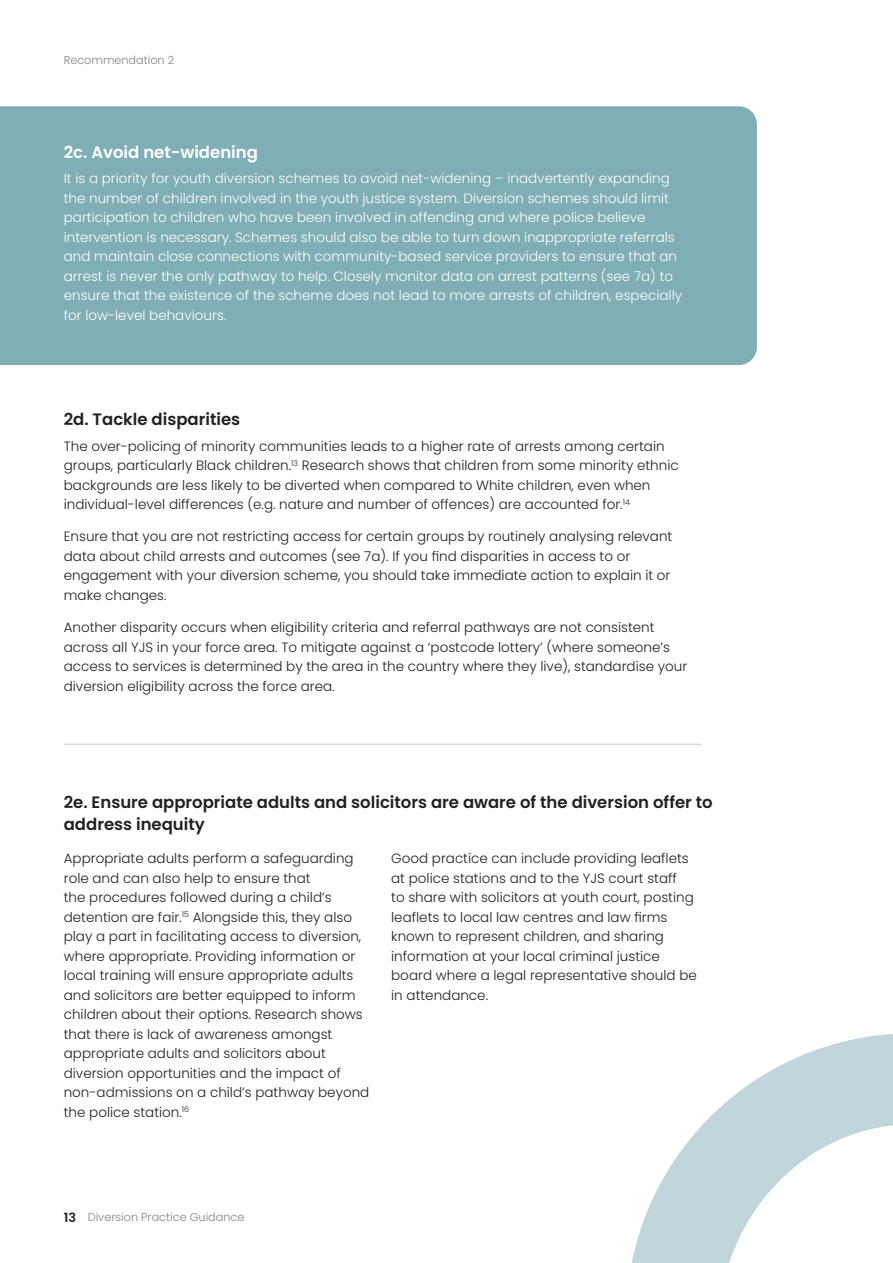
<style>
.page{position:relative;width:893px;height:1263px;background:#fff}
.page>*{position:absolute;margin:0;border:0;box-sizing:border-box;transform-origin:0 0}
.t1{font:600 16.5px/22.5px "Poppins";color:#231f20}
.t2{font:600 16.5px "Poppins";color:#fff}
.Body_copy{font:300 13.5px/19.5px "Poppins";color:#231f20}
.Body_copy-2{font:300 13.5px/19.5px "Poppins";color:#fff}
.t3{font:300 11.25px "Poppins";color:#808285}
.s1{font-weight:600;font-size:12.75px;color:#231f20}
</style>
<div class="page">
<div style="left:0;top:106px;width:757px;height:259px;background:#80aeb6"></div>
<svg style="left:631px;top:1034px;width:262px;height:229px"></svg>
<hr style="left:64px;top:743px;width:638px;height:2px;background:#d7d7d7">
<p class="t3" style="left:64px;top:53px;width:112px">Recommendation 2</p>
<h3 class="t2" style="left:64px;top:142px;width:196px">2c. Avoid net-widening</h3>
<p class="Body_copy-2" style="left:64px;top:169px;width:620px">It is a priority for youth diversion schemes to avoid net-widening – inadvertently expanding the number of children involved in the youth justice system. Diversion schemes should limit participation to children who have been involved in offending and where police believe intervention is necessary. Schemes should also be able to turn down inappropriate referrals and maintain close connections with community-based service providers to ensure that an arrest is never the only pathway to help. Closely monitor data on arrest patterns (see 7a) to ensure that the existence of the scheme does not lead to more arrests of children, especially for low-level behaviours.</p>
<h3 class="t1" style="left:64px;top:408px;width:178px">2d. Tackle disparities</h3>
<p class="Body_copy" style="left:64px;top:436px;width:616px">The over-policing of minority communities leads to a higher rate of arrests among certain groups, particularly Black children.<sup>13</sup> Research shows that children from some minority ethnic backgrounds are less likely to be diverted when compared to White children, even when individual-level differences (e.g. nature and number of offences) are accounted for.<sup>14</sup></p>
<p class="Body_copy" style="left:64px;top:527px;width:610px">Ensure that you are not restricting access for certain groups by routinely analysing relevant data about child arrests and outcomes (see 7a). If you find disparities in access to or engagement with your diversion scheme, you should take immediate action to explain it or make changes.</p>
<p class="Body_copy" style="left:64px;top:618px;width:625px">Another disparity occurs when eligibility criteria and referral pathways are not consistent across all YJS in your force area. To mitigate against a ‘postcode lottery’ (where someone’s access to services is determined by the area in the country where they live), standardise your diversion eligibility across the force area.</p>
<h3 class="t1" style="left:64px;top:791px;width:650px">2e. Ensure appropriate adults and solicitors are aware of the diversion offer to address inequity</h3>
<p class="Body_copy" style="left:64px;top:849px;width:307px">Appropriate adults perform a safeguarding role and can also help to ensure that<br>the procedures followed during a child’s detention are fair.<sup>15</sup> Alongside this, they also play a part in facilitating access to diversion, where appropriate. Providing information or local training will ensure appropriate adults and solicitors are better equipped to inform children about their options. Research shows that there is lack of awareness amongst appropriate adults and solicitors about diversion opportunities and the impact of non-admissions on a child’s pathway beyond the police station.<sup>16</sup></p>
<p class="Body_copy" style="left:391px;top:849px;width:307px">Good practice can include providing leaflets at police stations and to the YJS court staff<br>to share with solicitors at youth court, posting leaflets to local law centres and law firms known to represent children, and sharing information at your local criminal justice board where a legal representative should be in attendance.</p>
<p class="t3" style="left:64px;top:1211px;width:182px"><span class="s1">13</span> Diversion Practice Guidance</p>
</div>
